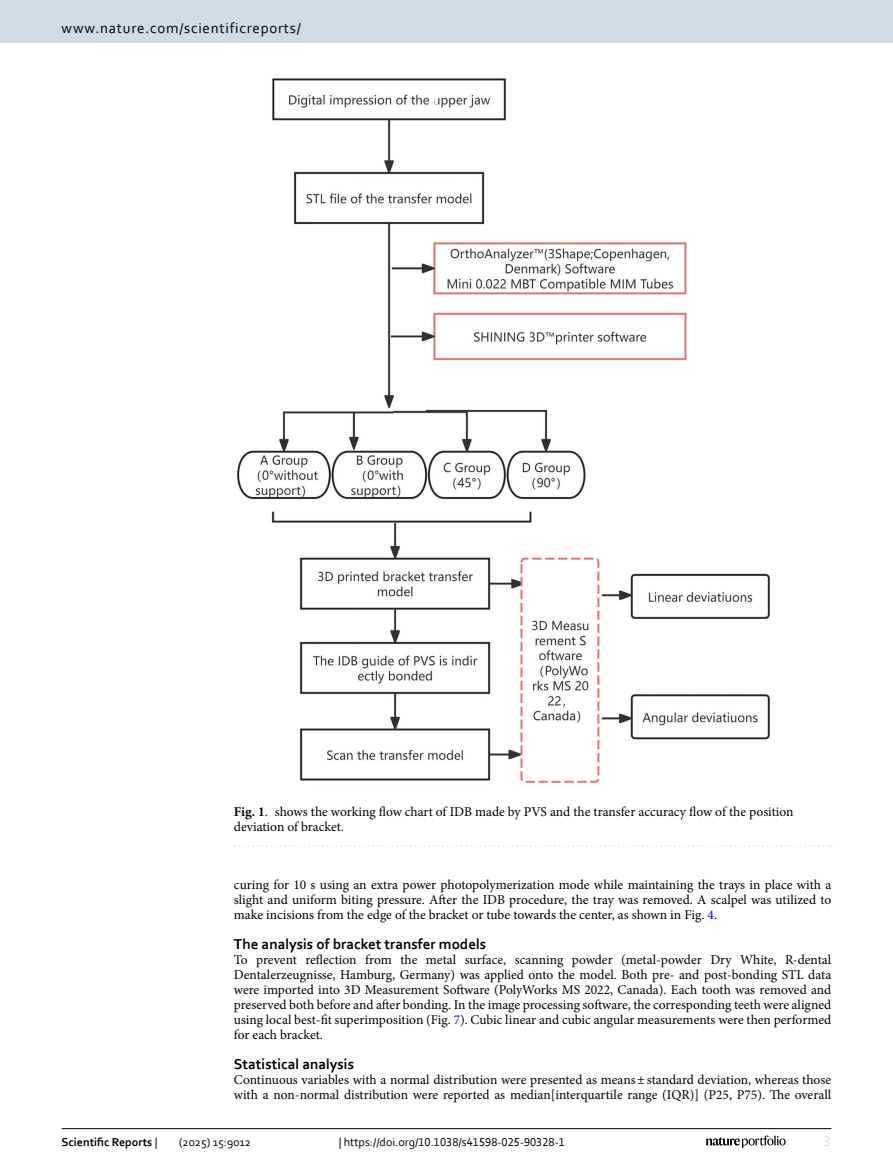
<style>
.page{position:relative;width:893px;height:1174px;background:#fff}
.page>*{position:absolute;margin:0;border:0;box-sizing:border-box;transform-origin:0 0}
.Head_2{font:700 15px "Corbel";color:#000}
.t1{font:15px "Corbel";letter-spacing:.05em;color:#000}
.t2{font:15px "Corbel";color:#d9e4eb}
.Body_Text{font:13.5px/15px "Minion Pro";letter-spacing:-.005em;color:#000;text-align:justify}
.Figure_Caption{font:13.5px/15px "Minion Pro";color:#000}
.t3{font:12px "Corbel";color:#000}
.t4{font:700 12px "Corbel";color:#000}
.s1{font-weight:700}
.s2{color:#00f}
.s3{font-weight:400}
</style>
<div class="page">
<img style="left:237px;top:78px;width:533px;height:706px">
<svg style="left:235px;top:845px;width:597px;height:2px"></svg>
<hr style="left:62px;top:1128px;width:769px;height:1px;background:#000">
<svg style="left:706px;top:1135px;width:80px;height:12px"></svg>
<div style="left:0;top:0;width:893px;height:43px;background:#cedde4"></div>
<p class="t1" style="left:62px;top:18px;width:241px">www.nature.com/scientificreports/</p>
<p class="Figure_Caption" style="left:234px;top:804px;width:561px"><span class="s1">Fig. 1</span>. shows the working flow chart of IDB made by PVS and the transfer accuracy flow of the position deviation of bracket.</p>
<p class="Body_Text" style="left:234px;top:877px;width:599px">curing for 10 s using an extra power photopolymerization mode while maintaining the trays in place with a slight and uniform biting pressure. After the IDB procedure, the tray was removed. A scalpel was utilized to make incisions from the edge of the bracket or tube towards the center, as shown in Fig. <span class="s2">4</span>.</p>
<p class="Head_2" style="left:234px;top:934px;width:254px">The analysis of bracket transfer models</p>
<p class="Body_Text" style="left:234px;top:952px;width:599px">To prevent reflection from the metal surface, scanning powder (metal-powder Dry White, R-dental Dentalerzeugnisse, Hamburg, Germany) was applied onto the model. Both pre- and post-bonding STL data were imported into 3D Measurement Software (PolyWorks MS 2022, Canada). Each tooth was removed and preserved both before and after bonding. In the image processing software, the corresponding teeth were aligned using local best-fit superimposition (Fig. <span class="s2">7</span>). Cubic linear and cubic angular measurements were then performed for each bracket.</p>
<p class="Head_2" style="left:234px;top:1054px;width:122px">Statistical analysis</p>
<p class="Body_Text" style="left:234px;top:1072px;width:599px">Continuous variables with a normal distribution were presented as means±standard deviation, whereas those with a non-normal distribution were reported as median[interquartile range (IQR)] (P25, P75). The overall</p>
<p class="t4" style="left:62px;top:1134px;width:97px">Scientific Reports <span class="s3">|</span></p>
<p class="t3" style="left:179px;top:1134px;width:74px">(2025) 15:9012</p>
<p class="t3" style="left:339px;top:1134px;width:228px">| https://doi.org/10.1038/s41598-025-90328-1</p>
<p class="t2" style="left:824px;top:1132px;width:9px">3</p>
</div>
